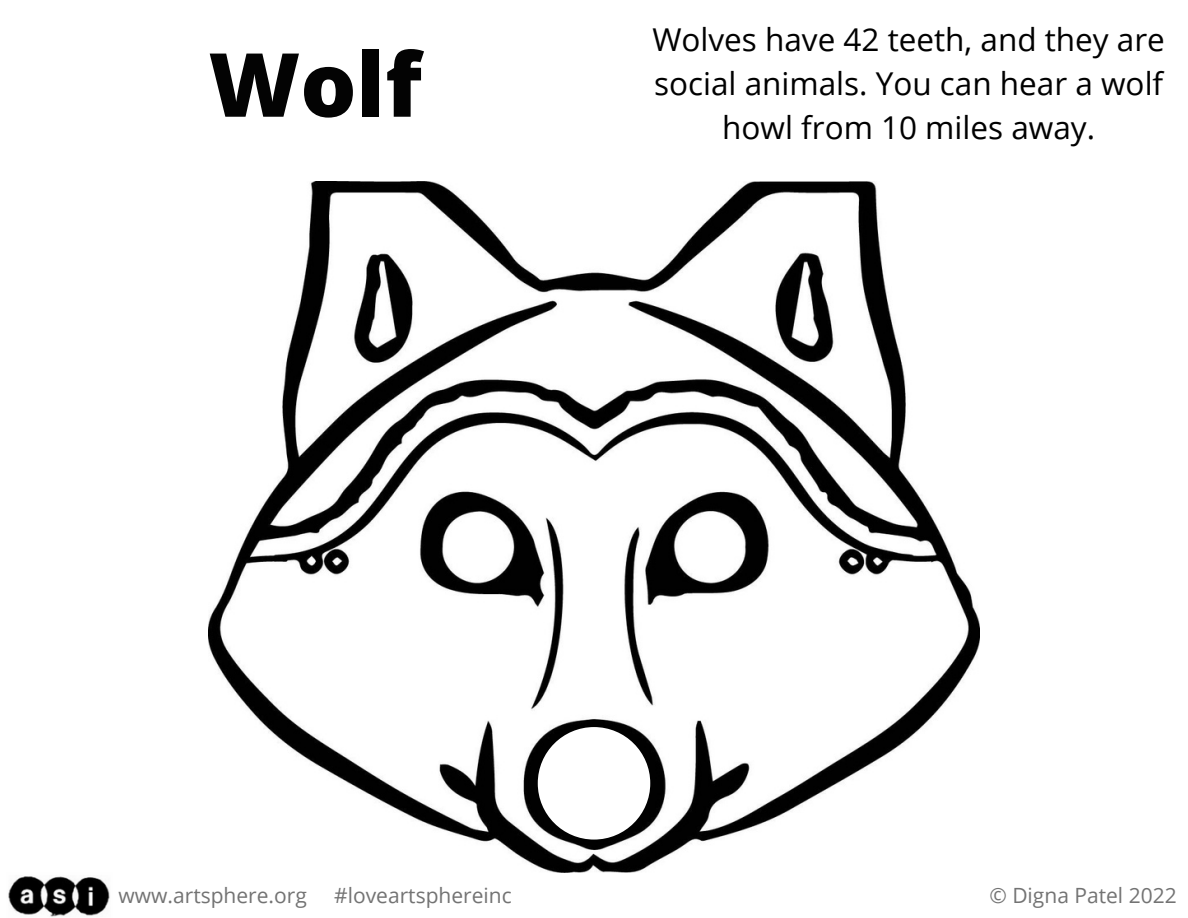
<style>
.page{position:relative;width:1188px;height:918px;background:#fff}
.page>*{position:absolute;margin:0;border:0;box-sizing:border-box;transform-origin:0 0}
.t1{font:800 88.5px "Open Sans";color:#030303}
.t2{font:31.5px/43.8px "Open Sans";color:#000;text-align:center}
.t3{font:21px "Open Sans";color:#737373}
</style>
<div class="page">
<img style="left:8px;top:876px;width:102px;height:41px">
<img style="left:209px;top:181px;width:770px;height:692px">
<div style="left:538px;top:727px;width:112px;height:113px;background:#fff;border-radius:50%"></div>
<p class="t1" style="left:208px;top:22px;width:215px">Wolf</p>
<p class="t2" style="left:652px;top:17px;width:514px">Wolves have 42 teeth, and they are social animals. You can hear a wolf howl from 10 miles away.</p>
<p class="t3" style="left:119px;top:881px;width:190px">www.artsphere.org</p>
<p class="t3" style="left:334px;top:881px;width:179px">#loveartsphereinc</p>
<p class="t3" style="left:989px;top:881px;width:189px">© Digna Patel 2022</p>
</div>
